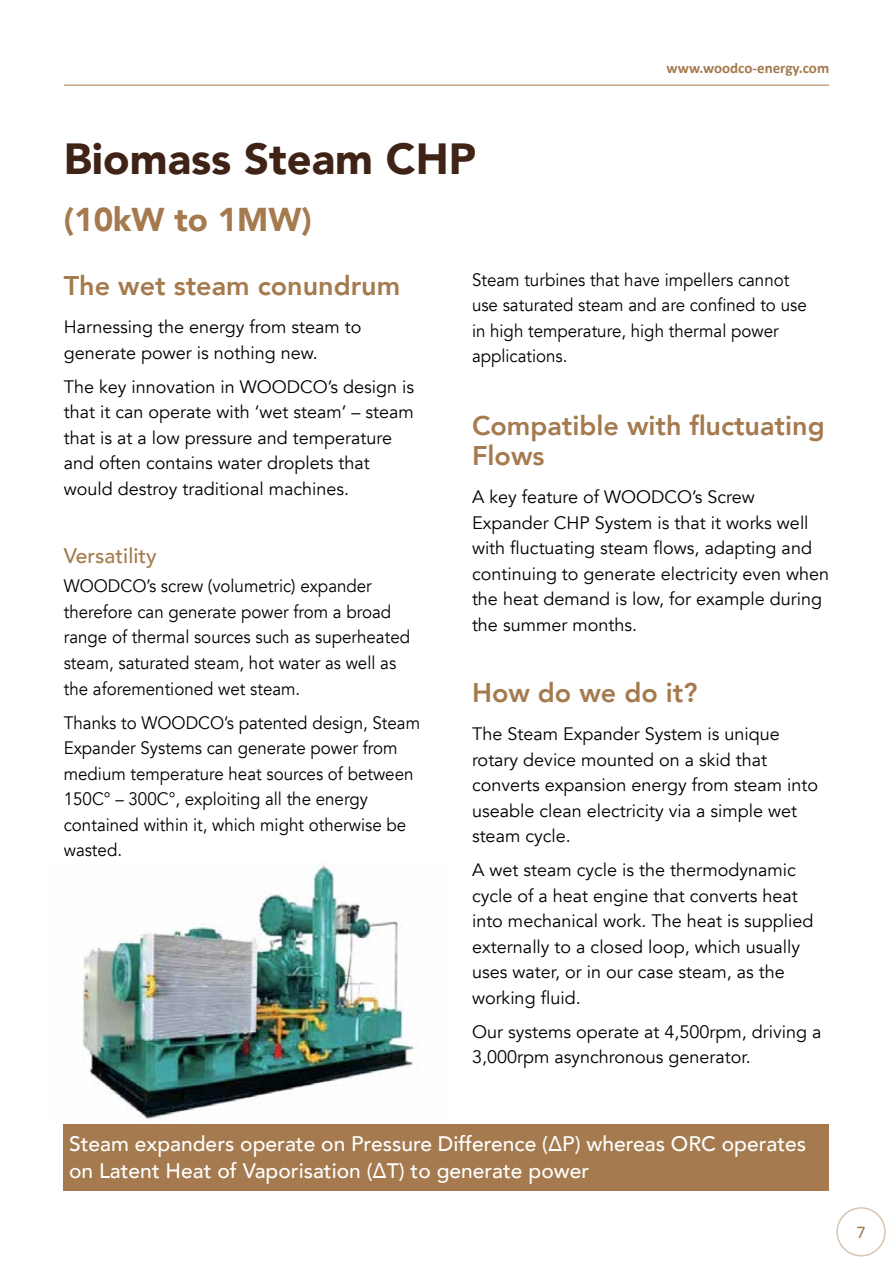
<style>
.page{position:relative;width:893px;height:1263px;background:#fff}
.page>*{position:absolute;margin:0;border:0;box-sizing:border-box;transform-origin:0 0}
.t1{font:900 43.5px "Avenir";color:#3f2316}
.t2{font:900 33px "Avenir";color:#a47a4e}
.t3{font:800 27px/30px "Avenir";color:#a47a4e}
.t4{font:500 21px/27px "Avenir";color:#fff}
.t5{font:500 21px "Avenir";color:#a47a4e}
.t6{font:18px/25.5px "Avenir";color:#000}
.t7{font:18px/25.5px "Avenir";color:#000;scale:.94 1}
.t8{font:18px "Calibri";color:#a47a4e}
.t9{font:700 15px "Calibri";color:#a47a4e}
</style>
<div class="page">
<div style="left:836px;top:1207px;width:50px;height:49px;border:2px solid #d7c5b0;border-radius:50%"></div>
<hr style="left:64px;top:85px;width:765px;height:1px;background:#a47a4e">
<div style="left:63px;top:1124px;width:766px;height:67px;background:#a47a4e"></div>
<img style="left:82px;top:863px;width:332px;height:258px">
<p class="t9" style="left:667px;top:58px;width:164px">www.woodco-energy.com</p>
<h1 class="t1" style="left:64px;top:121px;width:414px">Biomass Steam CHP</h1>
<h2 class="t2" style="left:64px;top:191px;width:249px">(10kW to 1MW)</h2>
<h3 class="t3" style="left:64px;top:269px;width:338px">The wet steam conundrum</h3>
<p class="t6" style="left:64px;top:315px;width:299px">Harnessing the energy from steam to generate power is nothing new.</p>
<p class="t6" style="left:64px;top:374px;width:352px">The key innovation in WOODCO’s design is that it can operate with ‘wet steam’ – steam that is at a low pressure and temperature and often contains water droplets that would destroy traditional machines.</p>
<p class="t7" style="left:472px;top:267px;width:358px">Steam turbines that have impellers cannot use saturated steam and are confined to use in high temperature, high thermal power applications.</p>
<h3 class="t3" style="left:472px;top:409px;width:354px">Compatible with fluctuating<br>Flows</h3>
<p class="t6" style="left:472px;top:485px;width:359px">A key feature of WOODCO’s Screw Expander CHP System is that it works well with fluctuating steam flows, adapting and continuing to generate electricity even when the heat demand is low, for example during the summer months.</p>
<p class="t5" style="left:64px;top:537px;width:94px">Versatility</p>
<p class="t7" style="left:64px;top:574px;width:370px">WOODCO’s screw (volumetric) expander therefore can generate power from a broad range of thermal sources such as superheated steam, saturated steam, hot water as well as the aforementioned wet steam.</p>
<p class="t7" style="left:64px;top:710px;width:381px">Thanks to WOODCO’s patented design, Steam Expander Systems can generate power from medium temperature heat sources of between 150C° – 300C°, exploiting all the energy contained within it, which might otherwise be wasted.</p>
<h3 class="t3" style="left:472px;top:675px;width:227px">How do we do it?</h3>
<p class="t6" style="left:472px;top:721px;width:348px">The Steam Expander System is unique rotary device mounted on a skid that converts expansion energy from steam into useable clean electricity via a simple wet steam cycle.</p>
<p class="t6" style="left:472px;top:857px;width:343px">A wet steam cycle is the thermodynamic cycle of a heat engine that converts heat into mechanical work. The heat is supplied externally to a closed loop, which usually uses water, or in our case steam, as the working fluid.</p>
<p class="t6" style="left:472px;top:1019px;width:351px">Our systems operate at 4,500rpm, driving a<br>3,000rpm asynchronous generator.</p>
<p class="t4" style="left:69px;top:1129px;width:739px">Steam expanders operate on Pressure Difference (ΔP) whereas ORC operates on Latent Heat of Vaporisation (ΔT) to generate power</p>
<p class="t8" style="left:856px;top:1221px;width:11px">7</p>
</div>
